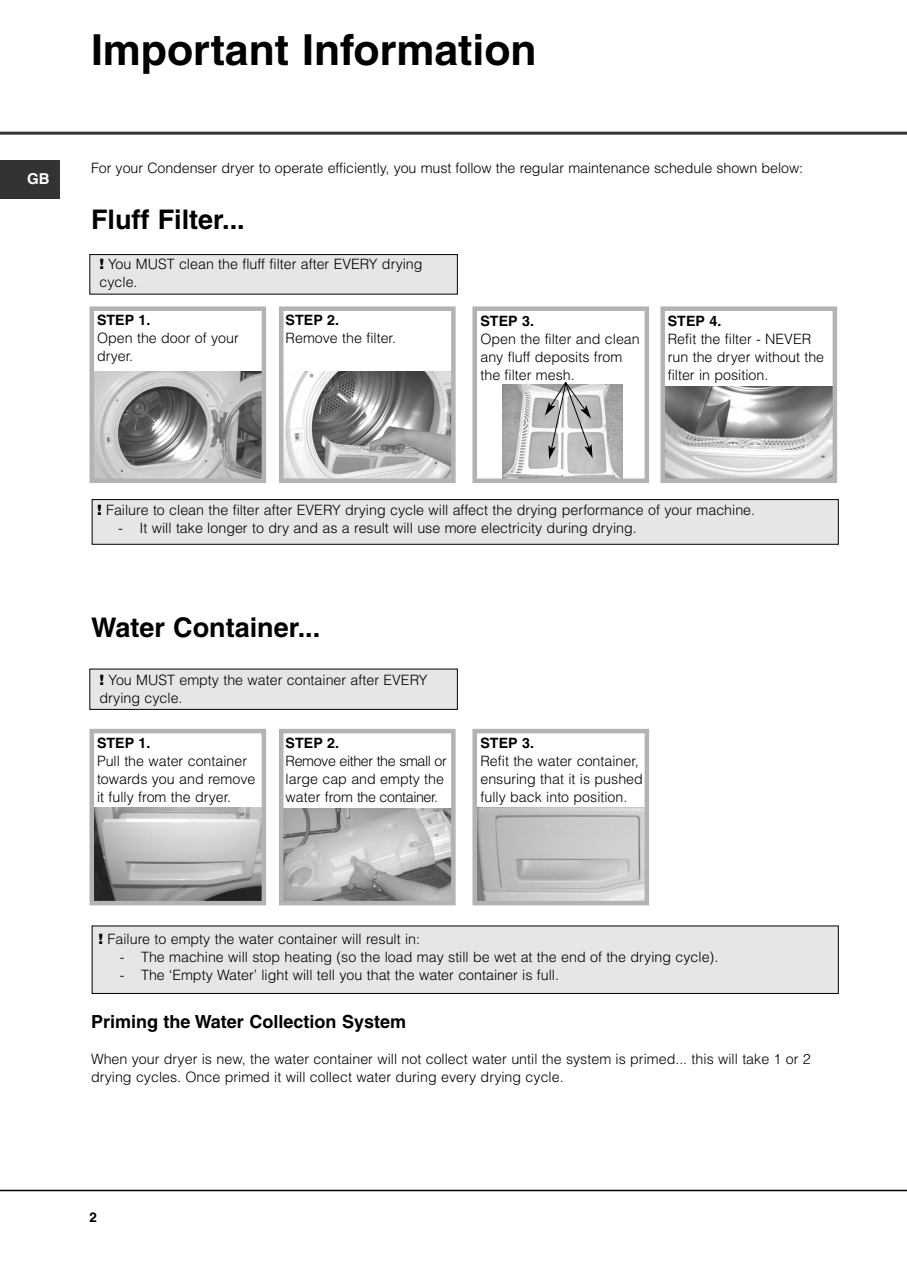
<style>
.page{position:relative;width:907px;height:1262px;background:#fff}
.page>*{position:absolute;margin:0;border:0;box-sizing:border-box;transform-origin:0 0}
.t1{font:700 42.75px "Helvetica";color:#000}
.t2{font:700 27px "Helvetica";color:#000}
.t3{font:700 18px "Helvetica";color:#000}
.t4{font:700 15px "Helvetica";color:#fff}
.t5{font:300 14.25px/18px "Helvetica";color:#000}
.t6{font:300 14.25px/18px "Helvetica";letter-spacing:-.03em;color:#000}
.t7{font:700 14.25px "Helvetica";color:#000}
.t8{font:700 13.5px "Helvetica";color:#000}
.s1{font-weight:900}
</style>
<div class="page">
<hr style="left:0;top:132px;width:906px;height:3px;background:#333">
<hr style="left:0;top:1189px;width:906px;height:1px;background:#000">
<div style="left:0;top:161px;width:60px;height:38px;background:#333"></div>
<div style="left:92px;top:926px;width:745px;height:66px;background:#e6e6e6"></div>
<div style="left:92px;top:500px;width:745px;height:44px;background:#e6e6e6"></div>
<div style="left:92px;top:499px;width:746px;height:45px;border:1px solid #000"></div>
<div style="left:90px;top:255px;width:367px;height:39px;background:#e6e6e6"></div>
<div style="left:89px;top:254px;width:368px;height:40px;border:1px solid #000"></div>
<div style="left:90px;top:669px;width:367px;height:40px;background:#e6e6e6"></div>
<img style="left:94px;top:372px;width:167px;height:106px">
<div style="left:89px;top:306px;width:177px;height:177px;border:4px solid #b3b3b3"></div>
<svg style="left:279px;top:306px;width:558px;height:177px"></svg>
<img style="left:94px;top:807px;width:167px;height:93px">
<img style="left:477px;top:807px;width:166px;height:93px">
<div style="left:89px;top:728px;width:177px;height:177px;border:4px solid #b3b3b3"></div>
<svg style="left:544px;top:381px;width:48px;height:78px"></svg>
<div style="left:472px;top:728px;width:176px;height:177px;border:4px solid #b3b3b3"></div>
<img style="left:284px;top:808px;width:166px;height:92px">
<div style="left:279px;top:728px;width:176px;height:177px;border:4px solid #b3b3b3"></div>
<p class="t4" style="left:27px;top:173px;width:24px">GB</p>
<h1 class="t1" style="left:91px;top:35px;width:447px">Important Information</h1>
<p class="t5" style="left:91px;top:160px;width:713px">For your Condenser dryer to operate efficiently, you must follow the regular maintenance schedule shown below:</p>
<h2 class="t2" style="left:91px;top:209px;width:155px">Fluff Filter...</h2>
<p class="t5" style="left:99px;top:256px;width:324px"><span class="s1">!</span> You MUST clean the fluff filter after EVERY drying cycle.</p>
<p class="t7" style="left:97px;top:314px;width:55px">STEP 1.</p>
<p class="t5" style="left:97px;top:330px;width:143px">Open the door of your dryer.</p>
<p class="t7" style="left:285px;top:314px;width:55px">STEP 2.</p>
<p class="t5" style="left:285px;top:330px;width:112px">Remove the filter.</p>
<p class="t7" style="left:480px;top:315px;width:55px">STEP 3.</p>
<p class="t5" style="left:480px;top:331px;width:161px">Open the filter and clean any fluff deposits from the filter mesh.</p>
<p class="t7" style="left:667px;top:315px;width:55px">STEP 4.</p>
<p class="t5" style="left:667px;top:331px;width:158px">Refit the filter - NEVER run the dryer without the filter in position.</p>
<p class="t5" style="left:97px;top:502px;width:659px"><span class="s1">!</span> Failure to clean the filter after EVERY drying cycle will affect the drying performance of your machine.</p>
<p class="t5" style="left:118px;top:520px;width:520px">- It will take longer to dry and as a result will use more electricity during drying.</p>
<h2 class="t2" style="left:91px;top:617px;width:231px">Water Container...</h2>
<p class="t5" style="left:99px;top:672px;width:329px"><span class="s1">!</span> You MUST empty the water container after EVERY drying cycle.</p>
<p class="t7" style="left:97px;top:738px;width:55px">STEP 1.</p>
<p class="t5" style="left:97px;top:753px;width:160px">Pull the water container towards you and remove it fully from the dryer.</p>
<p class="t7" style="left:285px;top:738px;width:55px">STEP 2.</p>
<p class="t6" style="left:285px;top:753px;width:163px">Remove either the small or large cap and empty the water from the container.</p>
<p class="t7" style="left:480px;top:737px;width:55px">STEP 3.</p>
<p class="t5" style="left:480px;top:753px;width:164px">Refit the water container, ensuring that it is pushed fully back into position.</p>
<p class="t5" style="left:98px;top:931px;width:323px"><span class="s1">!</span> Failure to empty the water container will result in:</p>
<p class="t5" style="left:120px;top:949px;width:599px">- The machine will stop heating (so the load may still be wet at the end of the drying cycle).</p>
<p class="t5" style="left:120px;top:967px;width:440px">- The ‘Empty Water’ light will tell you that the water container is full.</p>
<p class="t3" style="left:91px;top:1014px;width:316px">Priming the Water Collection System</p>
<p class="t5" style="left:91px;top:1051px;width:721px">When your dryer is new, the water container will not collect water until the system is primed... this will take 1 or 2 drying cycles. Once primed it will collect water during every drying cycle.</p>
<p class="t8" style="left:89px;top:1211px;width:9px">2</p>
</div>
